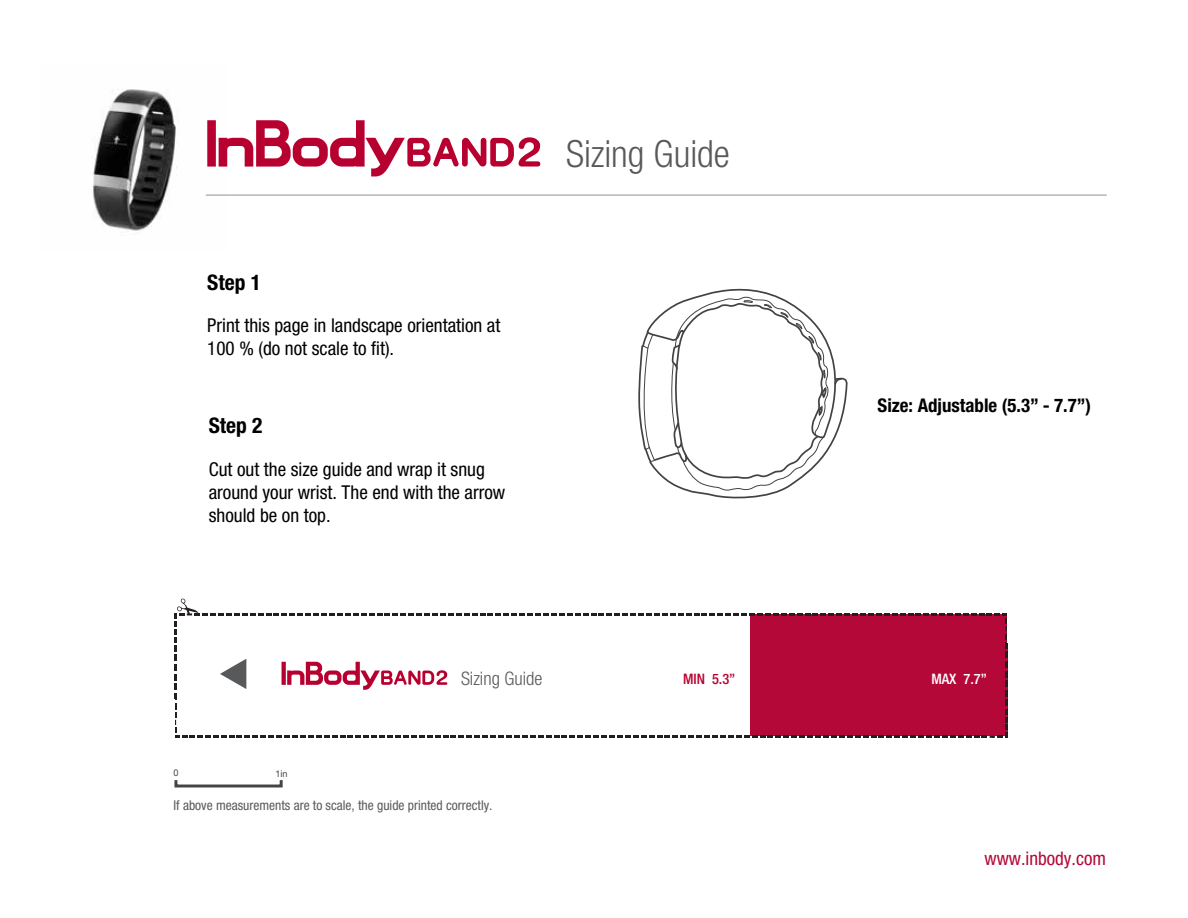
<style>
.page{position:relative;width:1188px;height:918px;background:#fff}
.page>*{position:absolute;margin:0;border:0;box-sizing:border-box;transform-origin:0 0}
.t1{font:300 condensed 37.5px "Helvetica Neue LT Std";color:#58595b}
.t2{font:700 condensed 21.45px "Helvetica Neue LT Std";color:#000}
.t3{font:condensed 19.05px/23px "Helvetica Neue LT Std";color:#000}
.t4{font:700 condensed 18.9px "Helvetica Neue LT Std";color:#000}
.t5{font:condensed 18.75px "Helvetica Neue LT Std";color:#b40938}
.t6{font:300 condensed 18.6px "Helvetica Neue LT Std";color:#58595b}
.t7{font:500 condensed 14.4px "Helvetica Neue LT Std";color:#b80030}
.t8{font:500 condensed 14.4px "Helvetica Neue LT Std";color:#fff}
.t9{font:condensed 13.5px "Helvetica Neue LT Std";color:#5b5a5b}
.t10{font:9.3px "Helvetica Neue LT Std";color:#444}
</style>
<div class="page">
<svg style="left:638px;top:288px;width:210px;height:211px"></svg>
<img style="left:92px;top:89px;width:114px;height:142px">
<svg style="left:207px;top:120px;width:333px;height:56px"></svg>
<hr style="left:206px;top:194px;width:901px;height:2px;background:#b5b5b5">
<div style="left:174px;top:779px;width:109px;height:8px;border:3px solid #444"></div>
<svg style="left:174px;top:599px;width:834px;height:139px"></svg>
<p class="t2" style="left:207px;top:269px;width:55px">Step 1</p>
<p class="t3" style="left:207px;top:314px;width:295px">Print this page in landscape orientation at<br>100 % (do not scale to fit).</p>
<p class="t2" style="left:209px;top:413px;width:55px">Step 2</p>
<p class="t3" style="left:209px;top:458px;width:298px">Cut out the size guide and wrap it snug around your wrist. The end with the arrow should be on top.</p>
<h1 class="t1" style="left:566px;top:132px;width:165px">Sizing Guide</h1>
<p class="t4" style="left:878px;top:394px;width:215px">Size: Adjustable (5.3” - 7.7”)</p>
<p class="t6" style="left:461px;top:668px;width:83px">Sizing Guide</p>
<p class="t7" style="left:683px;top:670px;width:54px">MIN 5.3”</p>
<p class="t8" style="left:931px;top:670px;width:57px">MAX 7.7”</p>
<p class="t10" style="left:174px;top:767px;width:7px">0</p>
<p class="t10" style="left:275px;top:768px;width:14px">1in</p>
<p class="t9" style="left:174px;top:797px;width:320px">If above measurements are to scale, the guide printed correctly.</p>
<p class="t5" style="left:985px;top:848px;width:123px">www.inbody.com</p>
</div>
